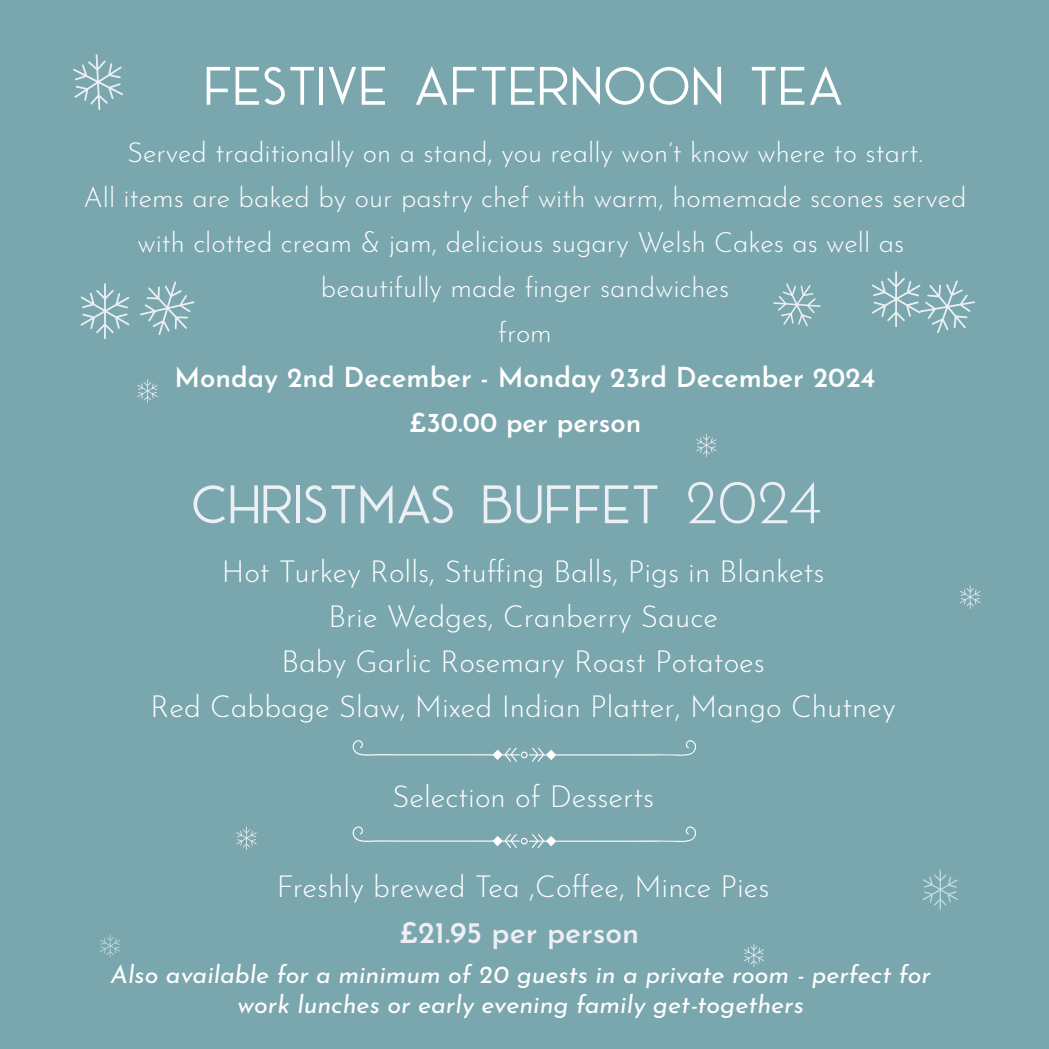
<style>
.page{position:relative;width:1049px;height:1049px;background:#7aa6ae}
.page>*{position:absolute;margin:0;border:0;box-sizing:border-box;transform-origin:0 0}
.t1{font:54px "Ace Sans";color:#eceff3}
.t2{font:54px "Ace Sans";color:#fff}
.t3{font:300 30px/45px "Josefin Sans";color:#fff;text-align:center}
.t4{font:600 30px "Josefin Sans";color:#eceff3}
.t5{font:300 27.5px/45px "Josefin Sans";color:#fff;text-align:center}
.t6{font:600 27.5px/45px "Josefin Sans";color:#fff;text-align:center}
.t7{font:italic 25px/30px "Josefin Sans";color:#fff;text-align:center}
.s1{font-family:"Josefin Sans";font-weight:300;font-size:62.5px}
</style>
<div class="page">
<svg style="left:352px;top:740px;width:345px;height:22px"></svg>
<svg style="left:352px;top:826px;width:345px;height:22px"></svg>
<svg style="left:140px;top:281px;width:55px;height:54px"></svg>
<svg style="left:773px;top:283px;width:48px;height:43px"></svg>
<svg style="left:744px;top:943px;width:20px;height:24px"></svg>
<svg style="left:236px;top:826px;width:21px;height:24px"></svg>
<svg style="left:73px;top:54px;width:50px;height:56px"></svg>
<svg style="left:81px;top:283px;width:49px;height:56px"></svg>
<svg style="left:872px;top:271px;width:103px;height:62px"></svg>
<svg style="left:100px;top:934px;width:20px;height:23px"></svg>
<svg style="left:137px;top:379px;width:21px;height:24px"></svg>
<svg style="left:696px;top:434px;width:21px;height:23px"></svg>
<svg style="left:960px;top:585px;width:20px;height:24px"></svg>
<svg style="left:922px;top:870px;width:36px;height:40px"></svg>
<h1 class="t2" style="left:204px;top:53px;width:642px">FESTIVE AFTERNOON TEA</h1>
<p class="t5" style="left:83px;top:127px;width:885px">Served traditionally on a stand, you really won’t know where to start.<br>All items are baked by our pastry chef with warm, homemade scones served with clotted cream &amp; jam, delicious sugary Welsh Cakes as well as beautifully made finger sandwiches<br>from</p>
<p class="t6" style="left:175px;top:351px;width:702px">Monday 2nd December - Monday 23rd December 2024 £30.00 per person</p>
<h1 class="t1" style="left:191px;top:471px;width:632px">CHRISTMAS BUFFET <span class="s1">2024</span></h1>
<p class="t3" style="left:151px;top:546px;width:747px">Hot Turkey Rolls, Stuffing Balls, Pigs in Blankets<br>Brie Wedges, Cranberry Sauce<br>Baby Garlic Rosemary Roast Potatoes<br>Red Cabbage Slaw, Mixed Indian Platter, Mango Chutney</p>
<p class="t3" style="left:392px;top:771px;width:263px">Selection of Desserts</p>
<p class="t3" style="left:277px;top:861px;width:494px">Freshly brewed Tea ,Coffee, Mince Pies</p>
<p class="t4" style="left:399px;top:907px;width:242px">£21.95 per person</p>
<p class="t7" style="left:111px;top:957px;width:822px">Also available for a minimum of 20 guests in a private room - perfect for work lunches or early evening family get-togethers</p>
</div>
